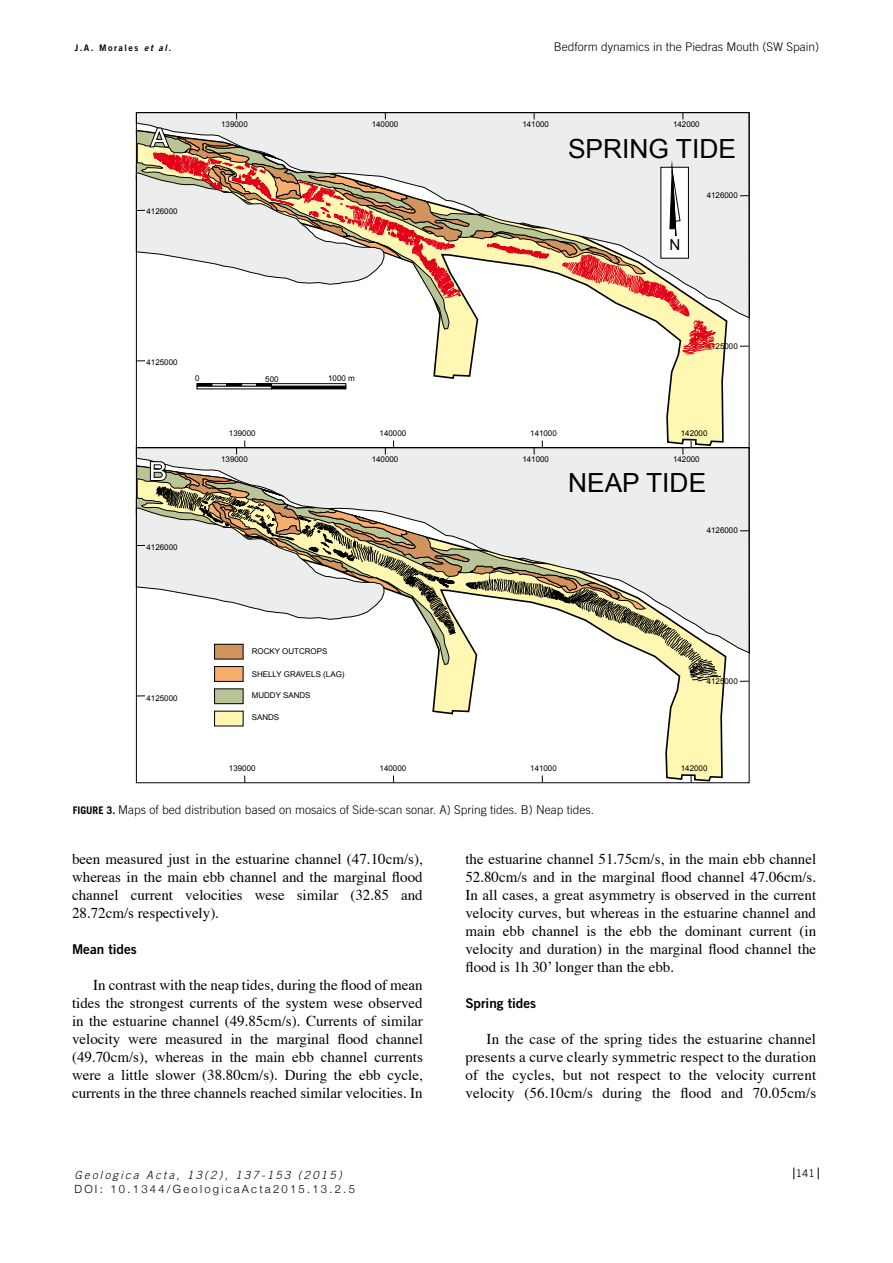
<style>
.page{position:relative;width:893px;height:1263px;background:#fff}
.page>*{position:absolute;margin:0;border:0;box-sizing:border-box;transform-origin:0 0}
.t1{font:26.4px "Arial";color:#000}
.t2{font:700 26.4px "Arial";color:#fff}
.t3{font:15.15px "Arial";color:#000}
.t4{font:15px/18px "Times";color:#000;text-align:justify}
.t5{font:13.5px "Trade Gothic Bold Two";color:#000}
.t6{font:300 12px "Trade Gothic";color:#000}
.t7{font:300 11.25px "Helvetica Neue";letter-spacing:.2em;color:#000}
.t8{font:italic 300 11.25px "Trade Gothic";letter-spacing:.2em;color:#000}
.t9{font:700 10.5px "Trade Gothic";color:#000}
.t10{font:10.5px "Trade Gothic";color:#000}
.t11{font:9px "Trade Gothic Bold Two";color:#000}
.t12{font:7.95px "Arial";color:#000}
.s1{font-style:italic}
.s2{font-weight:700;font-size:10.5px}
</style>
<div class="page">
<svg style="left:793px;top:1167px;width:1px;height:12px"></svg>
<svg style="left:818px;top:1167px;width:1px;height:12px"></svg>
<svg style="left:135px;top:129px;width:593px;height:318px"></svg>
<svg style="left:135px;top:464px;width:592px;height:318px"></svg>
<svg style="left:138px;top:112px;width:612px;height:206px;background:#dfdfdd"></svg>
<div style="left:197px;top:383px;width:15px;height:3px;border:1px solid #000"></div>
<div style="left:212px;top:383px;width:15px;height:3px;border:1px solid #000"></div>
<div style="left:227px;top:383px;width:15px;height:3px;border:1px solid #000"></div>
<div style="left:242px;top:383px;width:15px;height:3px;border:1px solid #000"></div>
<svg style="left:197px;top:384px;width:59px;height:2px"></svg>
<div style="left:256px;top:383px;width:16px;height:3px;border:1px solid #000"></div>
<div style="left:197px;top:386px;width:75px;height:3px;border:1px solid #000"></div>
<div style="left:271px;top:383px;width:75px;height:3px;border:1px solid #000"></div>
<div style="left:271px;top:386px;width:75px;height:3px;border:1px solid #000"></div>
<svg style="left:138px;top:172px;width:15px;height:113px"></svg>
<svg style="left:138px;top:447px;width:612px;height:206px;background:#dedfdd"></svg>
<svg style="left:138px;top:507px;width:18px;height:113px"></svg>
<svg style="left:156px;top:486px;width:565px;height:195px"></svg>
<svg style="left:153px;top:152px;width:563px;height:202px"></svg>
<div style="left:661px;top:167px;width:27px;height:91px;background:#fff"></div>
<div style="left:661px;top:167px;width:28px;height:91px;border:1px solid #000"></div>
<svg style="left:670px;top:170px;width:10px;height:66px"></svg>
<svg style="left:149px;top:461px;width:18px;height:20px"></svg>
<svg style="left:149px;top:127px;width:21px;height:21px"></svg>
<p class="t11" style="left:74px;top:43px;width:98px">J.A. Morales <span class="s1">et al.</span></p>
<p class="t6" style="left:554px;top:40px;width:267px">Bedform dynamics in the Piedras Mouth (SW Spain)</p>
<h1 class="t2" style="left:150px;top:120px;width:21px">A</h1>
<p class="t12" style="left:147px;top:206px;width:33px">4126000</p>
<p class="t12" style="left:221px;top:119px;width:28px">139000</p>
<p class="t12" style="left:372px;top:119px;width:28px">140000</p>
<p class="t12" style="left:147px;top:357px;width:33px">4125000</p>
<p class="t12" style="left:195px;top:373px;width:6px">0</p>
<p class="t12" style="left:265px;top:374px;width:15px">500</p>
<p class="t12" style="left:328px;top:373px;width:28px">1000 m</p>
<h1 class="t2" style="left:148px;top:454px;width:21px">B</h1>
<p class="t12" style="left:229px;top:428px;width:28px">139000</p>
<p class="t12" style="left:221px;top:454px;width:28px">139000</p>
<p class="t12" style="left:380px;top:428px;width:28px">140000</p>
<p class="t12" style="left:372px;top:454px;width:28px">140000</p>
<p class="t12" style="left:147px;top:541px;width:33px">4126000</p>
<p class="t12" style="left:147px;top:692px;width:33px">4125000</p>
<p class="t12" style="left:252px;top:646px;width:77px">ROCKY OUTCROPS</p>
<p class="t12" style="left:252px;top:668px;width:94px">SHELLY GRAVELS (LAG)</p>
<p class="t12" style="left:252px;top:690px;width:60px">MUDDY SANDS</p>
<p class="t12" style="left:252px;top:711px;width:29px">SANDS</p>
<p class="t12" style="left:229px;top:763px;width:28px">139000</p>
<p class="t12" style="left:380px;top:763px;width:28px">140000</p>
<p class="t12" style="left:522px;top:119px;width:28px">141000</p>
<p class="t12" style="left:673px;top:119px;width:28px">142000</p>
<h1 class="t1" style="left:568px;top:131px;width:169px">SPRING TIDE</h1>
<p class="t3" style="left:669px;top:235px;width:12px">N</p>
<p class="t12" style="left:707px;top:190px;width:33px">4126000</p>
<p class="t12" style="left:707px;top:341px;width:33px">4125000</p>
<p class="t12" style="left:530px;top:428px;width:28px">141000</p>
<p class="t12" style="left:522px;top:454px;width:28px">141000</p>
<p class="t12" style="left:681px;top:428px;width:28px">142000</p>
<p class="t12" style="left:673px;top:454px;width:28px">142000</p>
<h1 class="t1" style="left:568px;top:466px;width:140px">NEAP TIDE</h1>
<p class="t12" style="left:707px;top:525px;width:33px">4126000</p>
<p class="t12" style="left:530px;top:763px;width:28px">141000</p>
<p class="t12" style="left:707px;top:676px;width:33px">4125000</p>
<p class="t12" style="left:681px;top:763px;width:28px">142000</p>
<p class="t9" style="left:73px;top:804px;width:15px">FIGURE</p>
<p class="t6" style="left:107px;top:802px;width:489px"><span class="s2">3.</span> Maps of bed distribution based on mosaics of Side-scan sonar. A) Spring tides. B) Neap tides.</p>
<p class="t4" style="left:72px;top:849px;width:352px">been measured just in the estuarine channel (47.10cm/s), whereas in the main ebb channel and the marginal flood channel current velocities wese similar (32.85 and 28.72cm/s respectively).</p>
<p class="t5" style="left:72px;top:941px;width:66px">Mean tides</p>
<p class="t4" style="left:72px;top:975px;width:352px;text-indent:21px">In contrast with the neap tides, during the flood of mean tides the strongest currents of the system wese observed in the estuarine channel (49.85cm/s). Currents of similar velocity were measured in the marginal flood channel (49.70cm/s), whereas in the main ebb channel currents were a little slower (38.80cm/s). During the ebb cycle, currents in the three channels reached similar velocities. In</p>
<p class="t8" style="left:74px;top:1168px;width:269px">Geologica Acta, 13(2), 137-153 (2015)</p>
<p class="t7" style="left:74px;top:1181px;width:282px">DOI: 10.1344/GeologicaActa2015.13.2.5</p>
<p class="t4" style="left:465px;top:849px;width:352px">the estuarine channel 51.75cm/s, in the main ebb channel 52.80cm/s and in the marginal flood channel 47.06cm/s.<br>In all cases, a great asymmetry is observed in the current velocity curves, but whereas in the estuarine channel and main ebb channel is the ebb the dominant current (in velocity and duration) in the marginal flood channel the flood is 1h 30’ longer than the ebb.</p>
<p class="t5" style="left:465px;top:995px;width:72px">Spring tides</p>
<p class="t4" style="left:465px;top:1029px;width:352px;text-indent:21px">In the case of the spring tides the estuarine channel presents a curve clearly symmetric respect to the duration of the cycles, but not respect to the velocity current velocity (56.10cm/s during the flood and 70.05cm/s</p>
<p class="t10" style="left:796px;top:1167px;width:21px">141</p>
</div>
